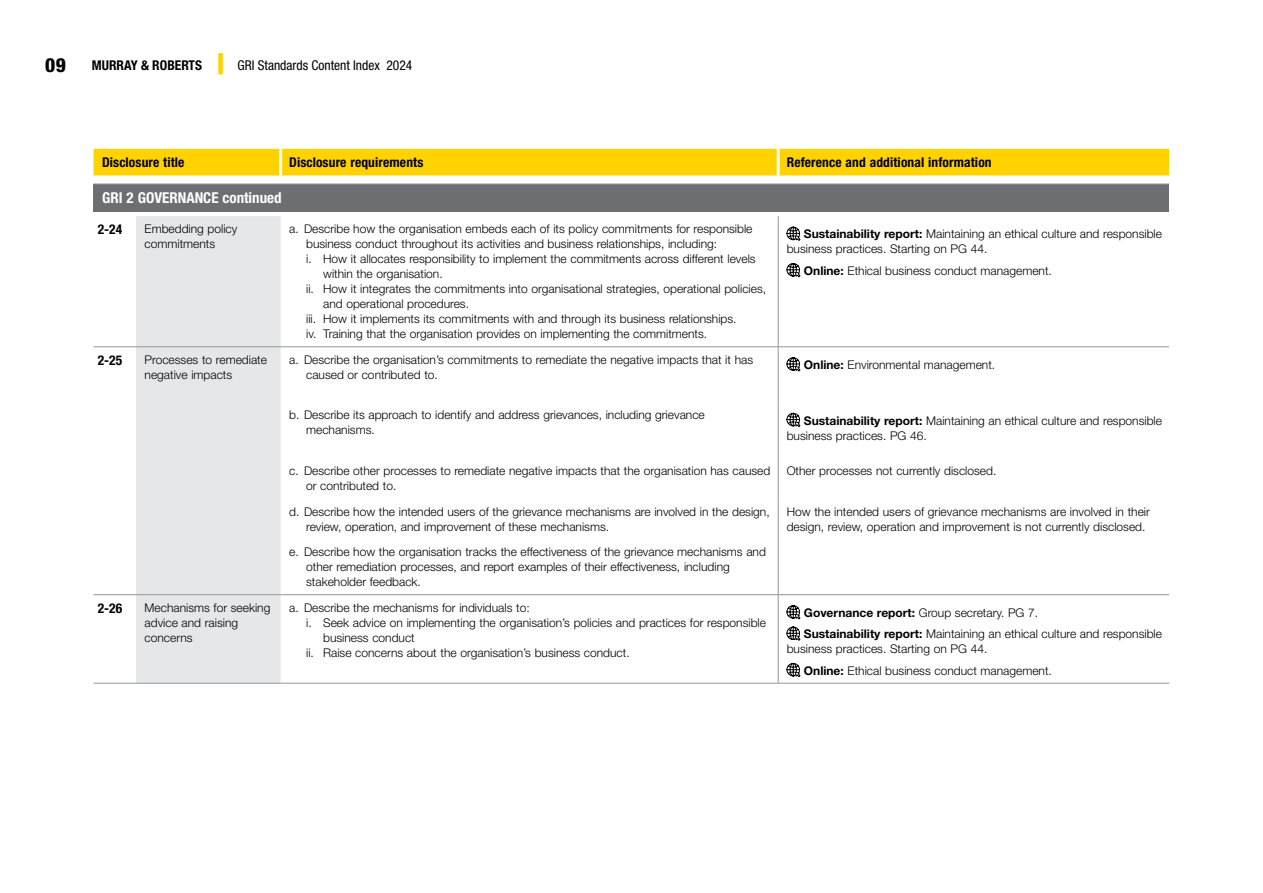
<style>
.page{position:relative;width:1263px;height:893px;background:#fff}
.page>*{position:absolute;margin:0;border:0;box-sizing:border-box;transform-origin:0 0}
.t1{font:800 condensed 19.5px "Helvetica Neue LT Std";color:#000}
.t2{font:700 condensed 15px "Helvetica Neue LT Std";color:#fff}
.t3{font:700 condensed 13.5px "Helvetica Neue LT Std";letter-spacing:.01em;color:#000}
.t4{font:condensed 13.5px "Helvetica Neue LT Std";color:#000}
.t5{font:300 12px/15px "Helvetica Neue LT Std";color:#000}
.s1{font-weight:700}
</style>
<div class="page">
<div style="left:94px;top:149px;width:1075px;height:26px;background:#ffd200"></div>
<div style="left:94px;top:184px;width:1075px;height:28px;background:#6d6e71"></div>
<div style="left:136px;top:216px;width:145px;height:467px;background:#e6e7e8"></div>
<hr style="left:94px;top:683px;width:42px;height:1px;background:#939598">
<hr style="left:136px;top:683px;width:145px;height:1px;background:#939598">
<hr style="left:281px;top:683px;width:497px;height:1px;background:#939598">
<hr style="left:778px;top:683px;width:391px;height:1px;background:#939598">
<hr style="left:94px;top:347px;width:42px;height:1px;background:#939598">
<hr style="left:136px;top:347px;width:145px;height:1px;background:#939598">
<hr style="left:281px;top:347px;width:497px;height:1px;background:#939598">
<hr style="left:778px;top:347px;width:391px;height:1px;background:#939598">
<hr style="left:94px;top:594px;width:42px;height:1px;background:#939598">
<hr style="left:136px;top:594px;width:145px;height:1px;background:#939598">
<hr style="left:778px;top:594px;width:391px;height:1px;background:#939598">
<hr style="left:281px;top:594px;width:497px;height:1px;background:#939598">
<hr style="left:279px;top:149px;width:3px;height:26px;background:#fff">
<hr style="left:777px;top:149px;width:3px;height:26px;background:#fff">
<hr style="left:94px;top:184px;width:42px;height:1px;background:#939598">
<hr style="left:136px;top:184px;width:145px;height:1px;background:#939598">
<hr style="left:281px;top:184px;width:497px;height:1px;background:#939598">
<hr style="left:778px;top:184px;width:391px;height:1px;background:#939598">
<hr style="left:778px;top:216px;width:1px;height:131px;background:#939598">
<hr style="left:778px;top:347px;width:1px;height:55px;background:#939598">
<hr style="left:778px;top:402px;width:1px;height:56px;background:#939598">
<hr style="left:778px;top:458px;width:1px;height:40px;background:#939598">
<hr style="left:778px;top:498px;width:1px;height:41px;background:#939598">
<hr style="left:778px;top:539px;width:1px;height:55px;background:#939598">
<hr style="left:778px;top:595px;width:1px;height:88px;background:#939598">
<svg style="left:786px;top:227px;width:15px;height:14px"></svg>
<svg style="left:786px;top:263px;width:15px;height:14px"></svg>
<svg style="left:786px;top:357px;width:15px;height:15px"></svg>
<svg style="left:786px;top:413px;width:15px;height:14px"></svg>
<svg style="left:786px;top:605px;width:15px;height:15px"></svg>
<svg style="left:786px;top:627px;width:15px;height:14px"></svg>
<svg style="left:786px;top:663px;width:15px;height:14px"></svg>
<div style="left:218px;top:55px;width:5px;height:17px;background:#ffd200"></div>
<h1 class="t1" style="left:45px;top:53px;width:22px">09</h1>
<p class="t3" style="left:92px;top:57px;width:112px">MURRAY &amp; ROBERTS</p>
<p class="t4" style="left:237px;top:57px;width:176px">GRI Standards Content Index 2024</p>
<p class="t3" style="left:102px;top:154px;width:84px">Disclosure title</p>
<p class="t3" style="left:289px;top:154px;width:136px">Disclosure requirements</p>
<p class="t3" style="left:787px;top:154px;width:206px">Reference and additional information</p>
<p class="t2" style="left:102px;top:189px;width:181px">GRI 2 GOVERNANCE continued</p>
<p class="t3" style="left:98px;top:221px;width:26px">2-24</p>
<p class="t5" style="left:145px;top:221px;width:94px">Embedding policy commitments</p>
<p class="t5" style="left:289px;top:221px;width:465px">a. Describe how the organisation embeds each of its policy commitments for responsible</p>
<p class="t5" style="left:787px;top:226px;width:377px;text-indent:17px"><span class="s1">Sustainability report:</span> Maintaining an ethical culture and responsible business practices. Starting on PG 44.</p>
<p class="t5" style="left:804px;top:263px;width:250px"><span class="s1">Online:</span> Ethical business conduct management.</p>
<p class="t5" style="left:306px;top:236px;width:412px">business conduct throughout its activities and business relationships, including:</p>
<p class="t5" style="left:306px;top:251px;width:451px">i. How it allocates responsibility to implement the commitments across different levels</p>
<p class="t5" style="left:323px;top:266px;width:121px">within the organisation.</p>
<p class="t5" style="left:306px;top:281px;width:461px">ii. How it integrates the commitments into organisational strategies, operational policies,</p>
<p class="t5" style="left:323px;top:296px;width:147px">and operational procedures.</p>
<p class="t5" style="left:306px;top:311px;width:432px">iii. How it implements its commitments with and through its business relationships.</p>
<p class="t5" style="left:306px;top:326px;width:403px">iv. Training that the organisation provides on implementing the commitments.</p>
<p class="t3" style="left:98px;top:352px;width:26px">2-25</p>
<p class="t5" style="left:145px;top:352px;width:124px">Processes to remediate negative impacts</p>
<p class="t5" style="left:306px;top:352px;width:448px;text-indent:-17px">a. Describe the organisation’s commitments to remediate the negative impacts that it has caused or contributed to.</p>
<p class="t5" style="left:804px;top:357px;width:193px"><span class="s1">Online:</span> Environmental management.</p>
<p class="t5" style="left:306px;top:407px;width:400px;text-indent:-17px">b. Describe its approach to identify and address grievances, including grievance mechanisms.</p>
<p class="t5" style="left:787px;top:413px;width:377px;text-indent:17px"><span class="s1">Sustainability report:</span> Maintaining an ethical culture and responsible business practices. PG 46.</p>
<p class="t5" style="left:306px;top:463px;width:466px;text-indent:-17px">c. Describe other processes to remediate negative impacts that the organisation has caused or contributed to.</p>
<p class="t5" style="left:787px;top:463px;width:211px">Other processes not currently disclosed.</p>
<p class="t5" style="left:306px;top:504px;width:465px;text-indent:-17px">d. Describe how the intended users of the grievance mechanisms are involved in the design, review, operation, and improvement of these mechanisms.</p>
<p class="t5" style="left:787px;top:504px;width:365px">How the intended users of grievance mechanisms are involved in their design, review, operation and improvement is not currently disclosed.</p>
<p class="t5" style="left:306px;top:544px;width:461px;text-indent:-17px">e. Describe how the organisation tracks the effectiveness of the grievance mechanisms and other remediation processes, and report examples of their effectiveness, including stakeholder feedback.</p>
<p class="t3" style="left:98px;top:600px;width:26px">2-26</p>
<p class="t5" style="left:145px;top:600px;width:127px">Mechanisms for seeking advice and raising concerns</p>
<p class="t5" style="left:289px;top:600px;width:242px">a. Describe the mechanisms for individuals to:</p>
<p class="t5" style="left:804px;top:602px;width:360px;line-height:21.5px"><span class="s1">Governance report:</span> Group secretary. PG 7.<br><span class="s1">Sustainability report:</span> Maintaining an ethical culture and responsible</p>
<p class="t5" style="left:804px;top:638px;width:250px;line-height:21.5px;text-indent:-17px">business practices. Starting on PG 44.<br><span class="s1">Online:</span> Ethical business conduct management.</p>
<p class="t5" style="left:306px;top:615px;width:461px">i. Seek advice on implementing the organisation’s policies and practices for responsible</p>
<p class="t5" style="left:323px;top:630px;width:93px">business conduct</p>
<p class="t5" style="left:306px;top:645px;width:325px">ii. Raise concerns about the organisation’s business conduct.</p>
</div>
